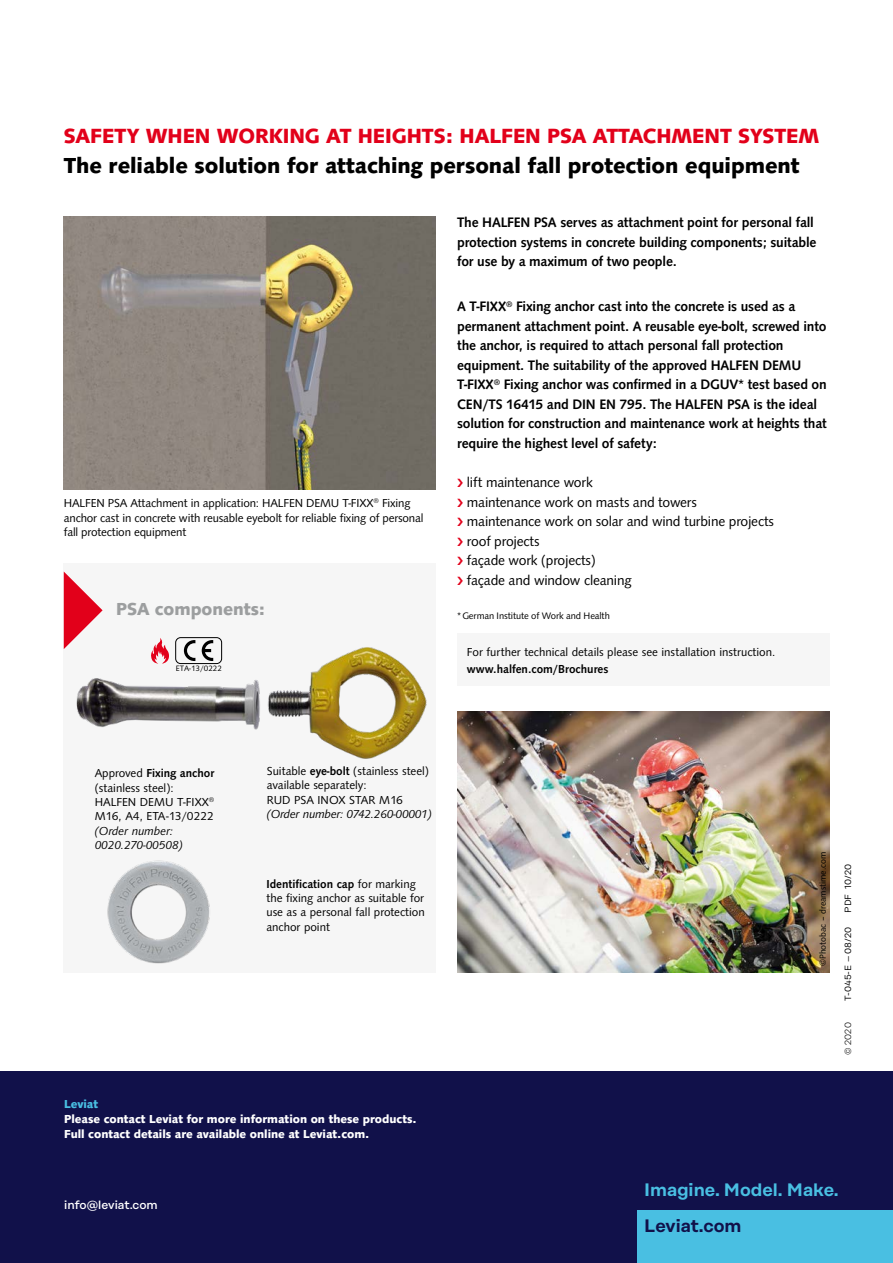
<style>
.page{position:relative;width:893px;height:1263px;background:#fff}
.page>*{position:absolute;margin:0;border:0;box-sizing:border-box;transform-origin:0 0}
.t1{font:700 22.5px "Syntax TOT";color:#000}
.t2{font:700 21.3px "Syntax TOT";color:#e2001a}
.t3{font:600 18px "Rational Display";color:#49bfe2}
.t4{font:700 18px "Syntax TOT";color:#9c9e9f}
.t5{font:600 18px "Rational Display";color:#11114a}
.t6{font:500 14.25px/19.5px "Syntax TOT";letter-spacing:-.01em;color:#000}
.t7{font:14.25px/19.5px "Syntax TOT";letter-spacing:-.01em;color:#000}
.t8{font:12px/14.4px "Syntax TOT";color:#000}
.t9{font:700 12px/15px "Syntax TOT";color:#fff}
.t10{font:italic 12px/14.4px "Syntax TOT";letter-spacing:-.01em;color:#000}
.t11{font:500 12px "Syntax TOT";color:#000}
.t12{font:500 12px "Rational Display";color:#fff}
.t13{font:700 12px "Syntax TOT";color:#49bfe2}
.t14{font:9.75px "Syntax TOT";letter-spacing:-.01em;color:#000}
.t15{font:9px "Syntax TOT";color:#000}
.t16{font:9px "Rational Display";color:#000}
.t17{font:300 9px "Rational Display";color:#000}
.t18{font:8.1px "Syntax TOT";color:#000}
.s1{font-weight:500}
</style>
<div class="page">
<div style="left:64px;top:563px;width:372px;height:410px;background:#f6f6f6"></div>
<div style="left:457px;top:634px;width:372px;height:52px;background:#f6f6f6"></div>
<img style="left:76px;top:637px;width:351px;height:122px">
<img style="left:107px;top:860px;width:103px;height:104px">
<svg style="left:202px;top:640px;width:11px;height:21px"></svg>
<svg style="left:184px;top:640px;width:11px;height:21px"></svg>
<div style="left:176px;top:637px;width:46px;height:27px;border:1px solid #000;border-radius:5px"></div>
<img style="left:457px;top:712px;width:372px;height:260px">
<svg style="left:64px;top:572px;width:39px;height:77px"></svg>
<svg style="left:150px;top:638px;width:20px;height:26px"></svg>
<img style="left:64px;top:217px;width:372px;height:273px">
<div style="left:0;top:1071px;width:893px;height:192px;background:#11114a"></div>
<div style="left:637px;top:1211px;width:256px;height:52px;background:#49bfe2"></div>
<h2 class="t2" style="left:64px;top:123px;width:757px">SAFETY WHEN WORKING AT HEIGHTS: HALFEN PSA ATTACHMENT SYSTEM</h2>
<h1 class="t1" style="left:64px;top:152px;width:737px">The reliable solution for attaching personal fall protection equipment</h1>
<p class="t8" style="left:64px;top:496px;width:361px">HALFEN PSA Attachment in application: HALFEN DEMU T-FIXX<sup>®</sup> Fixing anchor cast in concrete with reusable eyebolt for reliable fixing of personal fall protection equipment</p>
<p class="t4" style="left:116px;top:598px;width:150px">PSA components:</p>
<p class="t18" style="left:176px;top:664px;width:48px">ETA-13/0222</p>
<p class="t6" style="left:457px;top:213px;width:361px">The HALFEN PSA serves as attachment point for personal fall protection systems in concrete building components; suitable for use by a maximum of two people.</p>
<p class="t6" style="left:457px;top:297px;width:371px">A T-FIXX<sup>®</sup> Fixing anchor cast into the concrete is used as a permanent attachment point. A reusable eye-bolt, screwed into the anchor, is required to attach personal fall protection equipment. The suitability of the approved HALFEN DEMU T-FIXX<sup>®</sup> Fixing anchor was confirmed in a DGUV* test based on CEN/TS 16415 and DIN EN 795. The HALFEN PSA is the ideal solution for construction and maintenance work at heights that require the highest level of safety:</p>
<p class="t7" style="left:467px;top:473px;width:308px">lift maintenance work<br>maintenance work on masts and towers maintenance work on solar and wind turbine projects roof projects<br>façade work (projects)<br>façade and window cleaning</p>
<p class="t14" style="left:457px;top:610px;width:154px">* German Institute of Work and Health</p>
<p class="t8" style="left:467px;top:645px;width:310px">For further technical details please see installation instruction.</p>
<p class="t11" style="left:467px;top:661px;width:143px">www.halfen.com/Brochures</p>
<p class="t8" style="left:95px;top:766px;width:121px">Approved <span class="s1">Fixing anchor </span>(stainless steel):<br>HALFEN DEMU T-FIXX<sup>®<br></sup>M16, A4, ETA-13/0222</p>
<p class="t10" style="left:95px;top:824px;width:90px">(Order number:<br>0020.270-00508)</p>
<p class="t8" style="left:267px;top:764px;width:164px">Suitable <span class="s1">eye-bolt</span> (stainless steel) available separately:<br>RUD PSA INOX STAR M16</p>
<p class="t10" style="left:267px;top:807px;width:166px">(Order number: 0742.260-00001)</p>
<p class="t8" style="left:266px;top:876px;width:160px"><span class="s1">Identification cap</span> for marking the fixing anchor as suitable for use as a personal fall protection anchor point</p>
<p class="t13" style="left:64px;top:1097px;width:35px">Leviat</p>
<p class="t9" style="left:64px;top:1111px;width:354px">Please contact Leviat for more information on these products.<br>Full contact details are available online at Leviat.com.</p>
<p class="t12" style="left:64px;top:1197px;width:95px">info@leviat.com</p>
<p class="t15" style="left:818px;top:966px;width:116px;rotate:-90deg">©Photobac ‒ dreamstime.com</p>
<p class="t16" style="left:843px;top:913px;width:50px;rotate:-90deg">PDF 10/20</p>
<p class="t16" style="left:843px;top:1000px;width:75px;rotate:-90deg">T-045-E – 08/20</p>
<p class="t17" style="left:843px;top:1054px;width:34px;rotate:-90deg">© 2020</p>
<p class="t3" style="left:644px;top:1179px;width:196px">Imagine. Model. Make.</p>
<p class="t5" style="left:644px;top:1215px;width:99px">Leviat.com</p>
</div>
